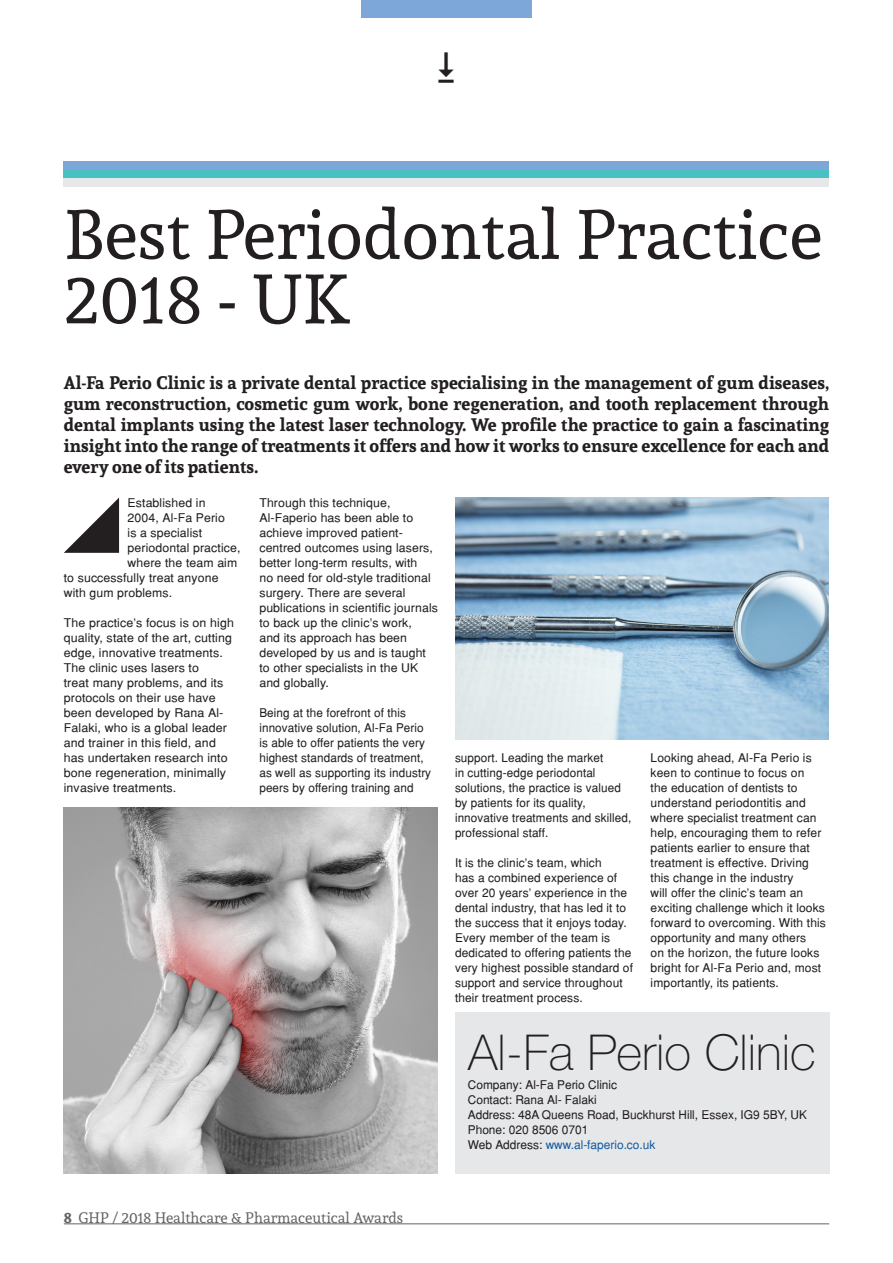
<style>
.page{position:relative;width:893px;height:1263px;background:#fff}
.page>*{position:absolute;margin:0;border:0;box-sizing:border-box;transform-origin:0 0}
.t1{font:69px/64.5px "Andada";color:#231f20}
.t2{font:100 49.5px "Helvetica Neue";color:#231f20}
.t3{font:700 18px/21px "Andada";color:#231f20;text-align:justify}
.t4{font:15px "Andada";color:#636366}
.t5{font:12px/15px "Helvetica";letter-spacing:.01em;color:#231f20}
.t6{font:12px "Helvetica";color:#175d9e}
.s1{font-weight:700}
.s2{color:#231f20}
</style>
<div class="page">
<hr style="left:64px;top:1223px;width:765px;height:1px;background:#636366">
<div style="left:64px;top:162px;width:765px;height:8px;background:#7ca7d8"></div>
<div style="left:64px;top:170px;width:765px;height:9px;background:#49c1c2"></div>
<div style="left:64px;top:179px;width:765px;height:8px;background:#e6e7e9"></div>
<div style="left:361px;top:0;width:170px;height:17px;background:#7ca7d8"></div>
<svg style="left:64px;top:497px;width:55px;height:56px"></svg>
<div style="left:455px;top:1012px;width:374px;height:162px;background:#e6e7e9"></div>
<img style="left:64px;top:808px;width:374px;height:366px">
<img style="left:455px;top:497px;width:374px;height:243px">
<p class="t1" style="left:64px;top:201px;width:760px">Best Periodontal Practice<br>2018 - UK</p>
<p class="t3" style="left:64px;top:371px;width:767px">Al-Fa Perio Clinic is a private dental practice specialising in the management of gum diseases, gum reconstruction, cosmetic gum work, bone regeneration, and tooth replacement through dental implants using the latest laser technology. We profile the practice to gain a fascinating insight into the range of treatments it offers and how it works to ensure excellence for each and every one of its patients.</p>
<p class="t5" style="left:259px;top:495px;width:180px">Through this technique,<br>Al-Faperio has been able to achieve improved patient&shy;centred outcomes using lasers, better long-term results, with<br>no need for old-style traditional surgery. There are several publications in scientific journals to back up the clinic’s work,<br>and its approach has been developed by us and is taught to other specialists in the UK and globally.</p>
<p class="t5" style="left:259px;top:705px;width:173px">Being at the forefront of this innovative solution, Al-Fa Perio is able to offer patients the very highest standards of treatment, as well as supporting its industry peers by offering training and</p>
<p class="t5" style="left:128px;top:495px;width:80px">Established in</p>
<p class="t5" style="left:128px;top:510px;width:99px">2004, Al-Fa Perio</p>
<p class="t5" style="left:128px;top:525px;width:76px">is a specialist</p>
<p class="t5" style="left:128px;top:540px;width:114px">periodontal practice,</p>
<p class="t5" style="left:128px;top:555px;width:111px">where the team aim</p>
<p class="t5" style="left:64px;top:570px;width:156px">to successfully treat anyone</p>
<p class="t5" style="left:64px;top:585px;width:110px">with gum problems.</p>
<p class="t5" style="left:64px;top:615px;width:172px">The practice’s focus is on high quality, state of the art, cutting edge, innovative treatments.<br>The clinic uses lasers to<br>treat many problems, and its protocols on their use have been developed by Rana Al-<br>Falaki, who is a global leader and trainer in this field, and has undertaken research into bone regeneration, minimally invasive treatments.</p>
<p class="t5" style="left:455px;top:750px;width:178px">support. Leading the market<br>in cutting-edge periodontal solutions, the practice is valued by patients for its quality, innovative treatments and skilled, professional staff.</p>
<p class="t5" style="left:455px;top:855px;width:179px">It is the clinic’s team, which<br>has a combined experience of over 20 years’ experience in the dental industry, that has led it to the success that it enjoys today.<br>Every member of the team is dedicated to offering patients the very highest possible standard of support and service throughout their treatment process.</p>
<p class="t5" style="left:651px;top:750px;width:177px">Looking ahead, Al-Fa Perio is keen to continue to focus on<br>the education of dentists to understand periodontitis and where specialist treatment can help, encouraging them to refer patients earlier to ensure that treatment is effective. Driving this change in the industry<br>will offer the clinic’s team an exciting challenge which it looks forward to overcoming. With this opportunity and many others<br>on the horizon, the future looks bright for Al-Fa Perio and, most importantly, its patients.</p>
<p class="t4" style="left:64px;top:1208px;width:341px"><span class="s1">8</span> GHP / 2018 Healthcare &amp; Pharmaceutical Awards</p>
<p class="t2" style="left:468px;top:1024px;width:349px">Al-Fa Perio Clinic</p>
<p class="t5" style="left:468px;top:1077px;width:151px">Company: Al-Fa Perio Clinic</p>
<p class="t5" style="left:468px;top:1092px;width:130px">Contact: Rana Al- Falaki</p>
<p class="t5" style="left:468px;top:1107px;width:341px">Address: 48A Queens Road, Buckhurst Hill, Essex, IG9 5BY, UK</p>
<p class="t5" style="left:468px;top:1122px;width:122px">Phone: 020 8506 0701</p>
<p class="t6" style="left:468px;top:1137px;width:189px"><span class="s2">Web Address:</span> www.al-faperio.co.uk</p>
</div>
